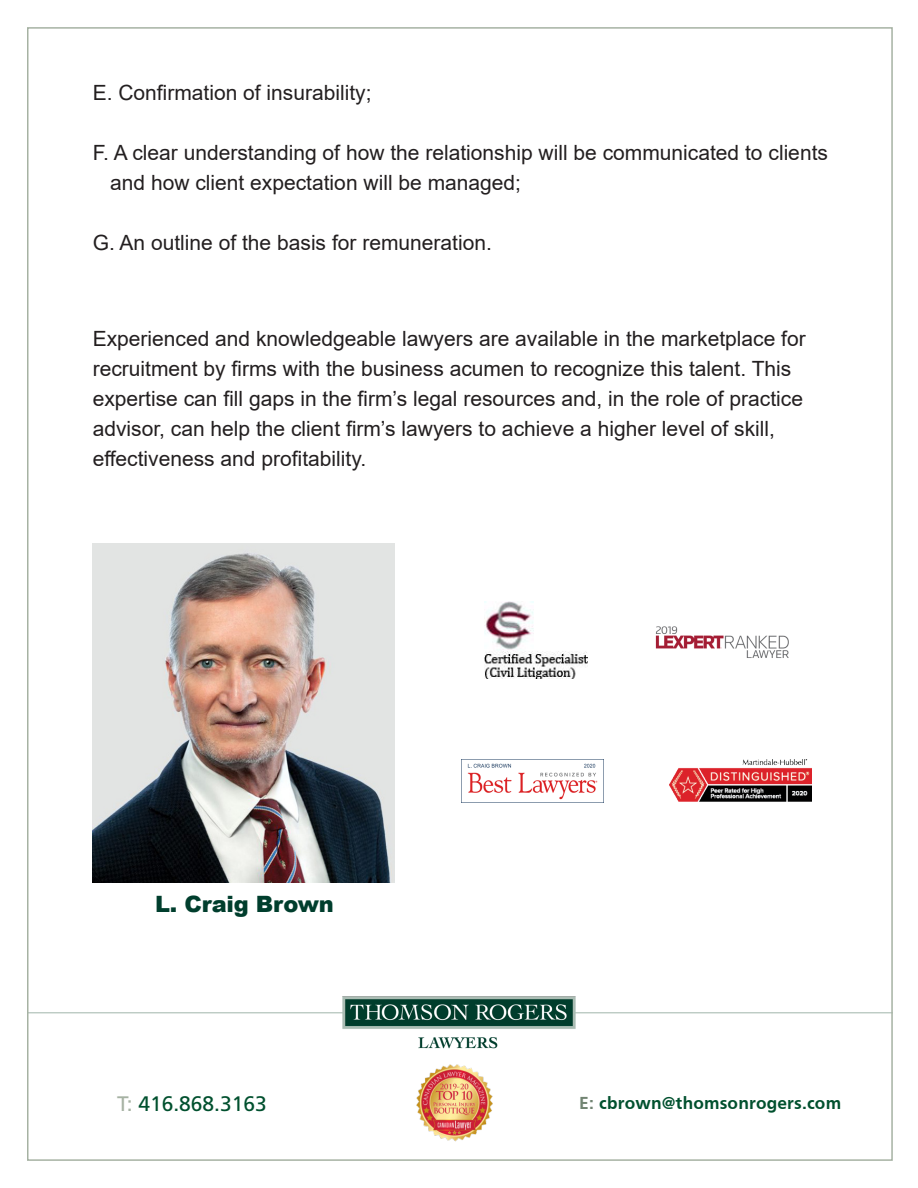
<style>
.page{position:relative;width:918px;height:1188px;background:#fff}
.page>*{position:absolute;margin:0;border:0;box-sizing:border-box;transform-origin:0 0}
.t1{font:900 22.5px "Arial";letter-spacing:-.01em;color:#003e2d}
.t2{font:21px/30px "Arial";color:#231f20}
.Body{font:21px "Frutiger LT Std";color:#00502e}
.t3{font:700 18px "Frutiger";letter-spacing:.01em;color:#00502e}
.s1{color:#a6b2a3}
.s2{color:#718472}
</style>
<div class="page">
<hr style="left:27px;top:1012px;width:866px;height:1px;background:#abbdb4">
<img style="left:342px;top:996px;width:234px;height:53px">
<img style="left:416px;top:1064px;width:77px;height:78px">
<img style="left:93px;top:543px;width:301px;height:339px">
<img style="left:484px;top:602px;width:103px;height:77px">
<img style="left:655px;top:626px;width:134px;height:32px">
<img style="left:462px;top:759px;width:141px;height:41px">
<img style="left:670px;top:760px;width:141px;height:42px">
<p class="t2" style="left:93px;top:78px;width:280px">E. Confirmation of insurability;</p>
<p class="t2" style="left:110px;top:138px;width:719px;text-indent:-18px">F. A clear understanding of how the relationship will be communicated to clients and how client expectation will be managed;</p>
<p class="t2" style="left:93px;top:228px;width:401px">G. An outline of the basis for remuneration.</p>
<p class="t2" style="left:93px;top:323px;width:715px">Experienced and knowledgeable lawyers are available in the marketplace for recruitment by firms with the business acumen to recognize this talent. This expertise can fill gaps in the firm’s legal resources and, in the role of practice advisor, can help the client firm’s lawyers to achieve a higher level of skill, effectiveness and profitability.</p>
<p class="t1" style="left:155px;top:888px;width:180px">L. Craig Brown</p>
<p class="Body" style="left:117px;top:1091px;width:151px"><span class="s1">T:</span> 416.868.3163</p>
<p class="t3" style="left:579px;top:1093px;width:263px"><span class="s2">E:</span> cbrown@thomsonrogers.com</p>
</div>
